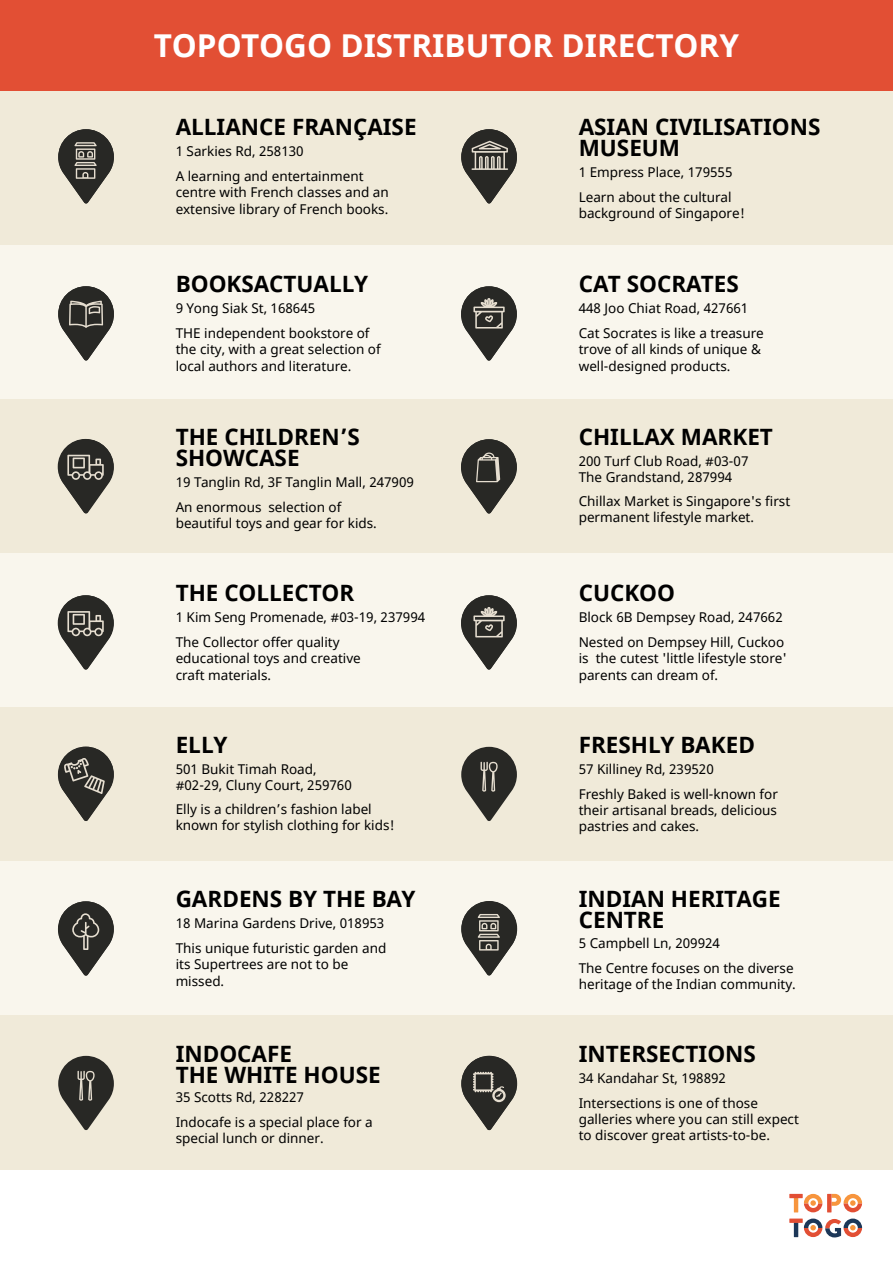
<style>
.page{position:relative;width:893px;height:1263px;background:#fff}
.page>*{position:absolute;margin:0;border:0;box-sizing:border-box;transform-origin:0 0}
.t1{font:700 31.5px "Noto Sans";color:#fff}
.t2{font:700 22.5px/21px "Noto Sans";color:#000}
.t3{font:13.5px/25px "Noto Sans";color:#000}
</style>
<div class="page">
<div style="left:0;top:0;width:893px;height:91px;background:#e24f34"></div>
<div style="left:0;top:91px;width:893px;height:154px;background:#f0ead9"></div>
<div style="left:0;top:245px;width:893px;height:154px;background:#f9f6ed"></div>
<div style="left:0;top:399px;width:893px;height:154px;background:#f0ead9"></div>
<div style="left:0;top:553px;width:893px;height:154px;background:#f9f6ed"></div>
<div style="left:0;top:707px;width:893px;height:154px;background:#f0ead9"></div>
<div style="left:0;top:861px;width:893px;height:154px;background:#f9f6ed"></div>
<div style="left:0;top:1015px;width:893px;height:154px;background:#f0ead9"></div>
<hr style="left:794px;top:1197px;width:4px;height:15px;background:#f7953d">
<hr style="left:789px;top:1194px;width:14px;height:4px;background:#e24e34">
<svg style="left:804px;top:1194px;width:58px;height:18px"></svg>
<hr style="left:794px;top:1222px;width:4px;height:15px;background:#1c3758">
<div style="left:789px;top:1218px;width:14px;height:5px;background:#e24e34"></div>
<svg style="left:804px;top:1218px;width:58px;height:19px"></svg>
<svg style="left:461px;top:747px;width:56px;height:74px"></svg>
<svg style="left:58px;top:1056px;width:56px;height:74px"></svg>
<svg style="left:461px;top:129px;width:56px;height:74px"></svg>
<svg style="left:461px;top:901px;width:56px;height:74px"></svg>
<svg style="left:58px;top:901px;width:56px;height:75px"></svg>
<svg style="left:58px;top:129px;width:56px;height:74px"></svg>
<svg style="left:461px;top:439px;width:56px;height:74px"></svg>
<svg style="left:58px;top:286px;width:56px;height:74px"></svg>
<svg style="left:58px;top:439px;width:56px;height:74px"></svg>
<svg style="left:58px;top:595px;width:56px;height:74px"></svg>
<svg style="left:58px;top:747px;width:56px;height:74px"></svg>
<svg style="left:461px;top:595px;width:56px;height:74px"></svg>
<svg style="left:461px;top:286px;width:56px;height:75px"></svg>
<svg style="left:461px;top:1056px;width:56px;height:74px"></svg>
<h1 class="t1" style="left:154px;top:23px;width:587px">TOPOTOGO DISTRIBUTOR DIRECTORY</h1>
<h2 class="t2" style="left:176px;top:117px;width:242px">ALLIANCE FRANÇAISE</h2>
<p class="t3" style="left:176px;top:139px;width:189px">1 Sarkies Rd, 258130<br>A learning and entertainment</p>
<p class="t3" style="left:176px;top:185px;width:215px;line-height:16.2px">centre with French classes and an extensive library of French books.</p>
<h2 class="t2" style="left:176px;top:274px;width:194px">BOOKSACTUALLY</h2>
<p class="t3" style="left:176px;top:296px;width:195px">9 Yong Siak St, 168645<br>THE independent bookstore of</p>
<p class="t3" style="left:176px;top:342px;width:207px;line-height:16.2px">the city, with a great selection of local authors and literature.</p>
<h2 class="t2" style="left:176px;top:427px;width:186px">THE CHILDREN’S<br>SHOWCASE</h2>
<p class="t3" style="left:176px;top:470px;width:240px">19 Tanglin Rd, 3F Tanglin Mall, 247909<br>An enormous selection of</p>
<p class="t3" style="left:176px;top:511px;width:203px">beautiful toys and gear for kids.</p>
<h2 class="t2" style="left:176px;top:583px;width:180px">THE COLLECTOR</h2>
<p class="t3" style="left:176px;top:605px;width:251px">1 Kim Seng Promenade, #03-19, 237994<br>The Collector offer quality</p>
<p class="t3" style="left:176px;top:651px;width:187px;line-height:16.2px">educational toys and creative craft materials.</p>
<h2 class="t2" style="left:176px;top:734px;width:53px">ELLY</h2>
<p class="t3" style="left:176px;top:761px;width:178px;line-height:16.2px">501 Bukit Timah Road, #02-29, Cluny Court, 259760</p>
<p class="t3" style="left:176px;top:801px;width:220px;line-height:16.2px">Elly is a children’s fashion label known for stylish clothing for kids!</p>
<h2 class="t2" style="left:176px;top:889px;width:241px">GARDENS BY THE BAY</h2>
<p class="t3" style="left:176px;top:911px;width:212px">18 Marina Gardens Drive, 018953<br>This unique futuristic garden and</p>
<p class="t3" style="left:176px;top:957px;width:174px;line-height:16.2px">its Supertrees are not to be missed.</p>
<h2 class="t2" style="left:176px;top:1043px;width:207px">INDOCAFE<br>THE WHITE HOUSE</h2>
<p class="t3" style="left:176px;top:1085px;width:199px">35 Scotts Rd, 228227<br>Indocafe is a special place for a</p>
<p class="t3" style="left:176px;top:1126px;width:149px">special lunch or dinner.</p>
<h2 class="t2" style="left:579px;top:117px;width:243px">ASIAN CIVILISATIONS<br>MUSEUM</h2>
<p class="t3" style="left:579px;top:160px;width:155px">1 Empress Place, 179555<br>Learn about the cultural</p>
<p class="t3" style="left:579px;top:201px;width:168px">background of Singapore!</p>
<h2 class="t2" style="left:579px;top:274px;width:162px">CAT SOCRATES</h2>
<p class="t3" style="left:579px;top:296px;width:187px">448 Joo Chiat Road, 427661<br>Cat Socrates is like a treasure</p>
<p class="t3" style="left:579px;top:342px;width:184px;line-height:16.2px">trove of all kinds of unique &amp; well-designed products.</p>
<h2 class="t2" style="left:579px;top:427px;width:196px">CHILLAX MARKET</h2>
<p class="t3" style="left:579px;top:453px;width:171px;line-height:16.2px">200 Turf Club Road, #03-07<br>The Grandstand, 287994</p>
<p class="t3" style="left:579px;top:494px;width:213px;line-height:16.2px">Chillax Market is Singapore's first permanent lifestyle market.</p>
<h2 class="t2" style="left:579px;top:583px;width:98px">CUCKOO</h2>
<p class="t3" style="left:579px;top:605px;width:207px">Block 6B Dempsey Road, 247662<br>Nested on Dempsey Hill, Cuckoo</p>
<p class="t3" style="left:579px;top:651px;width:210px;line-height:16.2px">is the cutest 'little lifestyle store' parents can dream of.</p>
<h2 class="t2" style="left:579px;top:734px;width:178px">FRESHLY BAKED</h2>
<p class="t3" style="left:579px;top:757px;width:201px">57 Killiney Rd, 239520<br>Freshly Baked is well-known for</p>
<p class="t3" style="left:579px;top:802px;width:200px;line-height:16.2px">their artisanal breads, delicious pastries and cakes.</p>
<h2 class="t2" style="left:579px;top:889px;width:204px">INDIAN HERITAGE<br>CENTRE</h2>
<p class="t3" style="left:579px;top:931px;width:216px">5 Campbell Ln, 209924<br>The Centre focuses on the diverse</p>
<p class="t3" style="left:579px;top:972px;width:219px">heritage of the Indian community.</p>
<h2 class="t2" style="left:579px;top:1043px;width:179px">INTERSECTIONS</h2>
<p class="t3" style="left:579px;top:1066px;width:181px">34 Kandahar St, 198892<br>Intersections is one of those</p>
<p class="t3" style="left:579px;top:1111px;width:222px;line-height:16.2px">galleries where you can still expect to discover great artists-to-be.</p>
</div>
